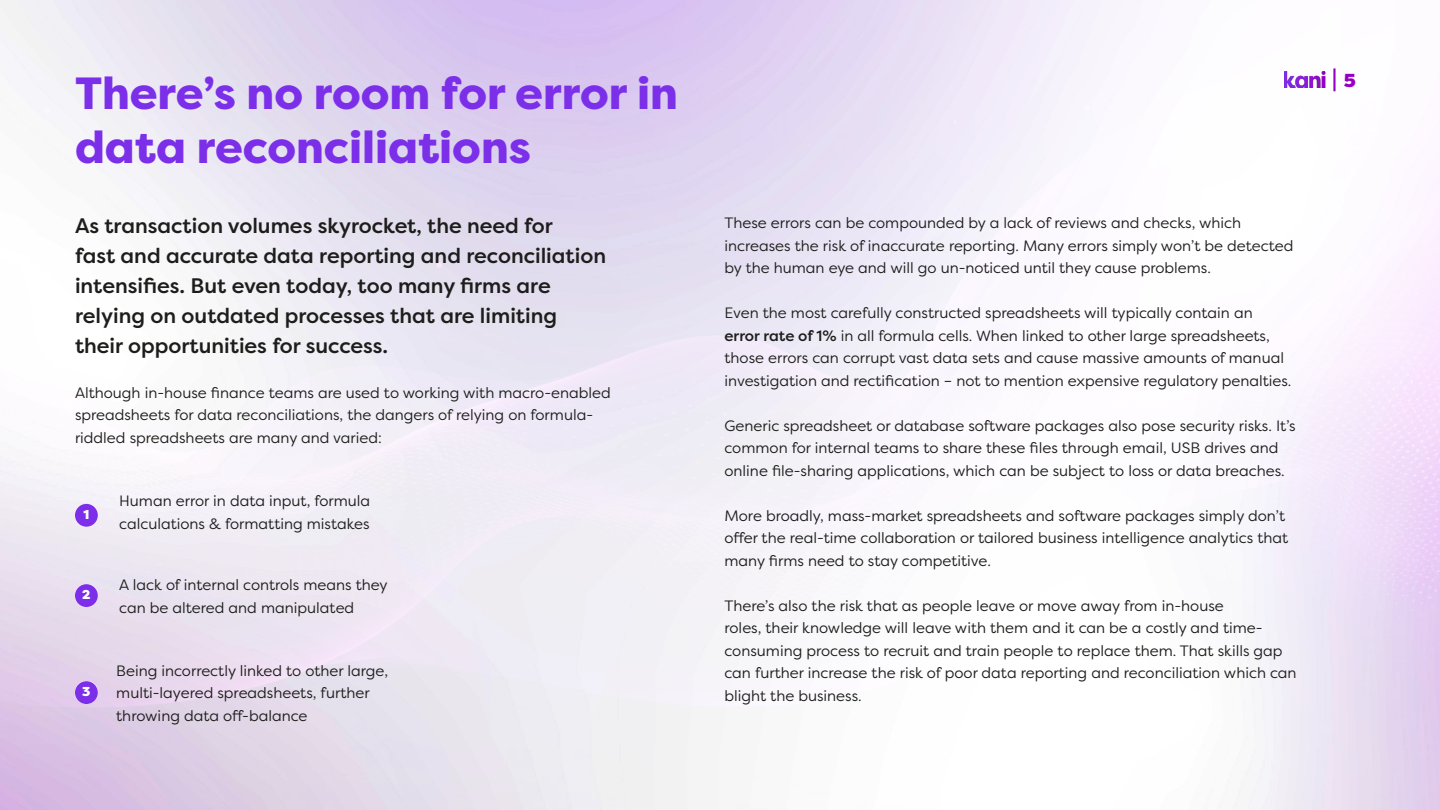
<style>
.page{position:relative;width:1440px;height:810px;background:#fff}
.page>*{position:absolute;margin:0;border:0;box-sizing:border-box;transform-origin:0 0}
.t1{font:800 45px/54px "Filson Pro";color:#7c2fe8}
.t2{font:500 21px/30px "Filson Pro";color:#1d1d1b}
.t3{font:900 18.75px "Filson Pro";color:#9600c3}
.t4{font:15px/22.5px "Filson Pro";color:#1d1d1b}
.t5{font:900 12.9px "Filson Pro";color:#fff}
.s1{font-weight:500}
</style>
<div class="page">
<img style="left:1284px;top:71px;width:41px;height:17px">
<hr style="left:1333px;top:68px;width:3px;height:23px;background:#9600c3">
<svg style="left:75px;top:504px;width:23px;height:23px"></svg>
<div style="left:75px;top:504px;width:23px;height:23px;background:#7d2ee8;border-radius:50%"></div>
<svg style="left:75px;top:584px;width:23px;height:23px"></svg>
<div style="left:75px;top:584px;width:23px;height:23px;background:#7d2ee8;border-radius:50%"></div>
<svg style="left:75px;top:681px;width:23px;height:23px"></svg>
<div style="left:75px;top:681px;width:23px;height:23px;background:#7d2ee8;border-radius:50%"></div>
<p class="t1" style="left:75px;top:67px;width:605px">There’s no room for error in data reconciliations</p>
<p class="t2" style="left:75px;top:210px;width:533px">As transaction volumes skyrocket, the need for<br>fast and accurate data reporting and reconciliation intensifies. But even today, too many firms are relying on outdated processes that are limiting their opportunities for success.</p>
<p class="t4" style="left:75px;top:381px;width:537px">Although in-house finance teams are used to working with macro-enabled spreadsheets for data reconciliations, the dangers of relying on formula&shy;riddled spreadsheets are many and varied:</p>
<p class="t5" style="left:83px;top:507px;width:7px">1</p>
<p class="t5" style="left:82px;top:587px;width:10px">2</p>
<p class="t5" style="left:82px;top:684px;width:10px">3</p>
<p class="t4" style="left:119px;top:489px;width:253px">Human error in data input, formula calculations &amp; formatting mistakes</p>
<p class="t4" style="left:119px;top:573px;width:270px">A lack of internal controls means they can be altered and manipulated</p>
<p class="t4" style="left:116px;top:659px;width:273px">Being incorrectly linked to other large, multi-layered spreadsheets, further throwing data off-balance</p>
<p class="t3" style="left:1344px;top:69px;width:14px">5</p>
<p class="t4" style="left:724px;top:211px;width:570px">These errors can be compounded by a lack of reviews and checks, which increases the risk of inaccurate reporting. Many errors simply won’t be detected by the human eye and will go un-noticed until they cause problems.</p>
<p class="t4" style="left:724px;top:301px;width:568px">Even the most carefully constructed spreadsheets will typically contain an <span class="s1">error rate of 1%</span> in all formula cells. When linked to other large spreadsheets, those errors can corrupt vast data sets and cause massive amounts of manual investigation and rectification – not to mention expensive regulatory penalties.</p>
<p class="t4" style="left:724px;top:414px;width:573px">Generic spreadsheet or database software packages also pose security risks. It’s common for internal teams to share these files through email, USB drives and online file-sharing applications, which can be subject to loss or data breaches.</p>
<p class="t4" style="left:724px;top:504px;width:565px">More broadly, mass-market spreadsheets and software packages simply don’t offer the real-time collaboration or tailored business intelligence analytics that many firms need to stay competitive.</p>
<p class="t4" style="left:724px;top:594px;width:574px">There’s also the risk that as people leave or move away from in-house<br>roles, their knowledge will leave with them and it can be a costly and time&shy;consuming process to recruit and train people to replace them. That skills gap can further increase the risk of poor data reporting and reconciliation which can blight the business.</p>
</div>
